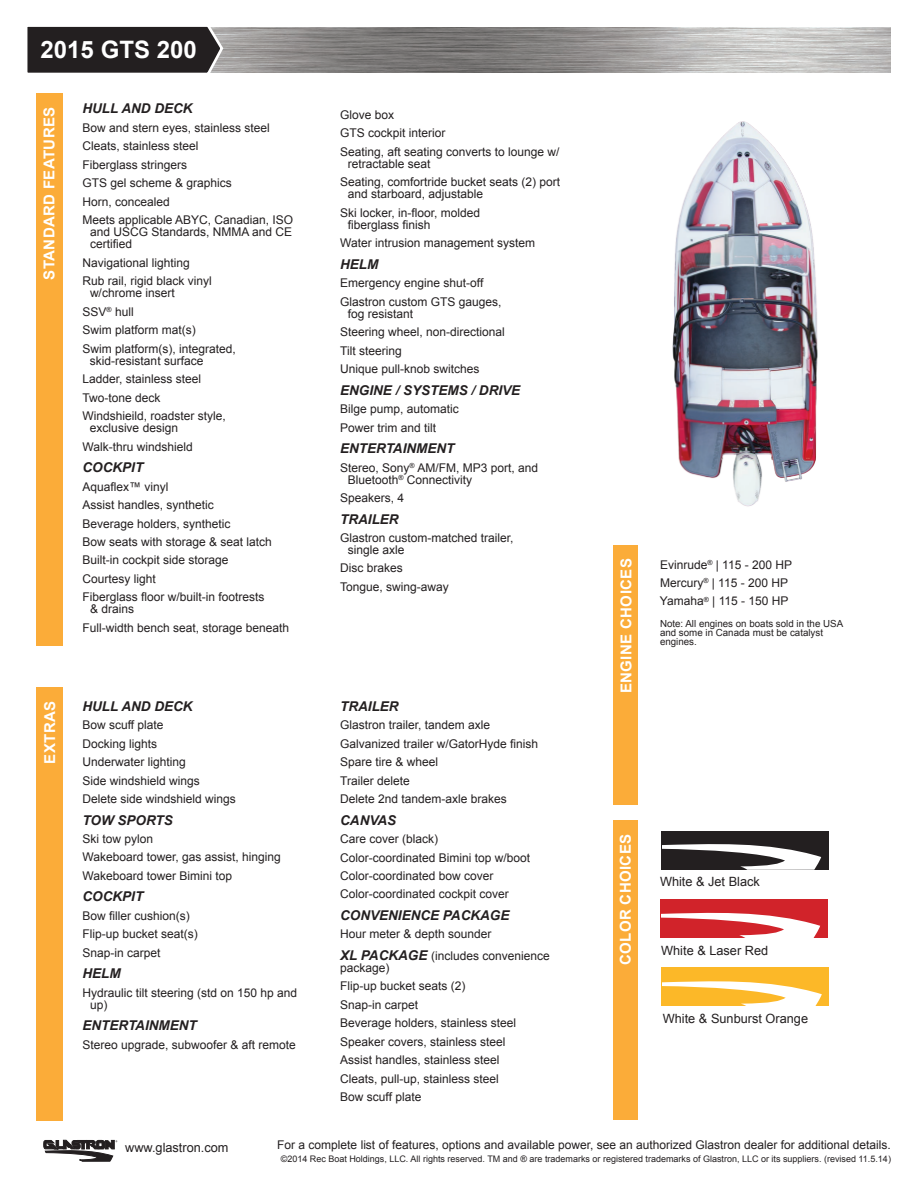
<style>
.page{position:relative;width:918px;height:1188px;background:#fff}
.page>*{position:absolute;margin:0;border:0;box-sizing:border-box;transform-origin:0 0}
.t1{font:700 24px "Arial";color:#fff}
.t2{font:700 15px "Arial";letter-spacing:.025em;color:#fff}
.t3{font:italic 700 13.5px "Arial";color:#231f20}
.t4{font:12.75px "Arial";color:#231f20}
.t5{font:12px/18.5px "Arial";color:#231f20}
.t6{font:9.75px/9px "Arial";color:#231f20}
.t7{font:9px "Arial";color:#231f20}
.s1{font-weight:700;font-style:italic;font-size:13.5px}
</style>
<div class="page">
<img style="left:225px;top:27px;width:666px;height:45px">
<svg style="left:27px;top:26px;width:198px;height:47px;background:#322e2f"></svg>
<svg style="left:44px;top:1140px;width:73px;height:21px"></svg>
<img style="left:672px;top:121px;width:146px;height:386px">
<div style="left:614px;top:820px;width:24px;height:300px;background:#fbac39"></div>
<div style="left:614px;top:545px;width:24px;height:260px;background:#fbac39"></div>
<div style="left:36px;top:93px;width:26px;height:553px;background:#fbac39"></div>
<div style="left:36px;top:687px;width:27px;height:433px;background:#fbac39"></div>
<div style="left:661px;top:831px;width:167px;height:38px;background:#231f20"></div>
<svg style="left:662px;top:844px;width:159px;height:26px"></svg>
<div style="left:660px;top:899px;width:167px;height:38px;background:#d1232a"></div>
<svg style="left:661px;top:912px;width:161px;height:26px"></svg>
<div style="left:662px;top:968px;width:167px;height:38px;background:#fcb828"></div>
<svg style="left:663px;top:981px;width:159px;height:25px"></svg>
<h1 class="t1" style="left:41px;top:34px;width:158px">2015 GTS 200</h1>
<p class="t2" style="left:39px;top:280px;width:174px;rotate:-90deg">STANDARD FEATURES</p>
<p class="t3" style="left:82px;top:100px;width:112px">HULL AND DECK</p>
<p class="t5" style="left:82px;top:119px;width:212px">Bow and stern eyes, stainless steel<br>Cleats, stainless steel<br>Fiberglass stringers<br>GTS gel scheme &amp; graphics<br>Horn, concealed<br>Meets applicable ABYC, Canadian, ISO</p>
<p class="t5" style="left:90px;top:226px;width:204px;line-height:12px">and USCG Standards, NMMA and CE certified</p>
<p class="t5" style="left:82px;top:253px;width:131px">Navigational lighting<br>Rub rail, rigid black vinyl</p>
<p class="t5" style="left:82px;top:284px;width:155px;text-indent:8px">w/chrome insert<br>SSV<sup>®</sup> hull<br>Swim platform mat(s)<br>Swim platform(s), integrated,</p>
<p class="t5" style="left:82px;top:351px;width:145px;text-indent:8px">skid-resistant surface<br>Ladder, stainless steel<br>Two-tone deck<br>Windshieild, roadster style,</p>
<p class="t5" style="left:82px;top:419px;width:112px;text-indent:8px">exclusive design<br>Walk-thru windshield</p>
<p class="t3" style="left:82px;top:458px;width:62px">COCKPIT</p>
<p class="t5" style="left:82px;top:477px;width:191px">Aquaflex™ vinyl<br>Assist handles, synthetic<br>Beverage holders, synthetic<br>Bow seats with storage &amp; seat latch<br>Built-in cockpit side storage<br>Courtesy light<br>Fiberglass floor w/built-in footrests</p>
<p class="t5" style="left:82px;top:600px;width:208px;text-indent:8px">&amp; drains<br>Full-width bench seat, storage beneath</p>
<p class="t2" style="left:40px;top:764px;width:64px;rotate:-90deg">EXTRAS</p>
<p class="t3" style="left:82px;top:697px;width:112px">HULL AND DECK</p>
<p class="t5" style="left:82px;top:716px;width:155px">Bow scuff plate<br>Docking lights<br>Underwater lighting<br>Side windshield wings<br>Delete side windshield wings</p>
<p class="t3" style="left:82px;top:811px;width:92px">TOW SPORTS</p>
<p class="t5" style="left:82px;top:830px;width:200px">Ski tow pylon<br>Wakeboard tower, gas assist, hinging<br>Wakeboard tower Bimini top</p>
<p class="t3" style="left:82px;top:888px;width:62px">COCKPIT</p>
<p class="t5" style="left:82px;top:907px;width:117px">Bow filler cushion(s)<br>Flip-up bucket seat(s)<br>Snap-in carpet</p>
<p class="t3" style="left:82px;top:965px;width:40px">HELM</p>
<p class="t5" style="left:90px;top:987px;width:209px;line-height:12px;text-indent:-8px">Hydraulic tilt steering (std on 150 hp and up)</p>
<p class="t3" style="left:82px;top:1017px;width:116px">ENTERTAINMENT</p>
<p class="t5" style="left:82px;top:1035px;width:215px">Stereo upgrade, subwoofer &amp; aft remote</p>
<p class="t5" style="left:340px;top:106px;width:221px">Glove box<br>GTS cockpit interior<br>Seating, aft seating converts to lounge w/</p>
<p class="t5" style="left:340px;top:155px;width:222px;text-indent:8px">retractable seat<br>Seating, comfortride bucket seats (2) port</p>
<p class="t5" style="left:340px;top:185px;width:144px;text-align:right">and starboard, adjustable<br>Ski locker, in-floor, molded</p>
<p class="t5" style="left:340px;top:216px;width:196px;text-indent:8px">fiberglass finish<br>Water intrusion management system</p>
<p class="t3" style="left:340px;top:255px;width:40px">HELM</p>
<p class="t5" style="left:340px;top:274px;width:163px">Emergency engine shut-off<br>Glastron custom GTS gauges,</p>
<p class="t5" style="left:340px;top:304px;width:166px;text-indent:8px">fog resistant<br>Steering wheel, non-directional<br>Tilt steering<br>Unique pull-knob switches</p>
<p class="t3" style="left:340px;top:381px;width:182px">ENGINE / SYSTEMS / DRIVE</p>
<p class="t5" style="left:340px;top:400px;width:120px">Bilge pump, automatic<br>Power trim and tilt</p>
<p class="t3" style="left:340px;top:439px;width:116px">ENTERTAINMENT</p>
<p class="t5" style="left:348px;top:461px;width:192px;line-height:12px;text-indent:-7px">Stereo, Sony<sup>®</sup> AM/FM, MP3 port, and<br>Bluetooth<sup>®</sup> Connectivity</p>
<p class="t5" style="left:340px;top:489px;width:66px">Speakers, 4</p>
<p class="t3" style="left:340px;top:510px;width:60px">TRAILER</p>
<p class="t5" style="left:348px;top:532px;width:167px;line-height:12px;text-indent:-8px">Glastron custom-matched trailer, single axle</p>
<p class="t5" style="left:340px;top:559px;width:110px">Disc brakes<br>Tongue, swing-away</p>
<p class="t5" style="left:660px;top:555px;width:134px">Evinrude<sup>®</sup> | 115 - 200 HP<br>Mercury<sup>®</sup> | 115 - 200 HP<br>Yamaha<sup>®</sup> | 115 - 150 HP</p>
<p class="t6" style="left:660px;top:620px;width:185px">Note: All engines on boats sold in the USA and some in Canada must be catalyst engines.</p>
<p class="t2" style="left:616px;top:693px;width:136px;rotate:-90deg">ENGINE CHOICES</p>
<p class="t3" style="left:340px;top:697px;width:60px">TRAILER</p>
<p class="t5" style="left:340px;top:716px;width:200px">Glastron trailer, tandem axle<br>Galvanized trailer w/GatorHyde finish<br>Spare tire &amp; wheel<br>Trailer delete<br>Delete 2nd tandem-axle brakes</p>
<p class="t3" style="left:340px;top:811px;width:58px">CANVAS</p>
<p class="t5" style="left:340px;top:830px;width:192px">Care cover (black)<br>Color-coordinated Bimini top w/boot<br>Color-coordinated bow cover<br>Color-coordinated cockpit cover</p>
<p class="t3" style="left:340px;top:906px;width:171px">CONVENIENCE PACKAGE</p>
<p class="t5" style="left:340px;top:924px;width:211px;line-height:21.5px">Hour meter &amp; depth sounder<br><span class="s1">XL PACKAGE</span> (includes convenience</p>
<p class="t5" style="left:340px;top:959px;width:178px">package)<br>Flip-up bucket seats (2)<br>Snap-in carpet<br>Beverage holders, stainless steel<br>Speaker covers, stainless steel<br>Assist handles, stainless steel<br>Cleats, pull-up, stainless steel<br>Bow scuff plate</p>
<p class="t2" style="left:615px;top:965px;width:133px;rotate:-90deg">COLOR CHOICES</p>
<p class="t4" style="left:660px;top:874px;width:101px">White &amp; Jet Black</p>
<p class="t4" style="left:661px;top:942px;width:108px">White &amp; Laser Red</p>
<p class="t4" style="left:663px;top:1010px;width:147px">White &amp; Sunburst Orange</p>
<p class="t4" style="left:125px;top:1139px;width:105px">www.glastron.com</p>
<p class="t5" style="left:277px;top:1136px;width:615px">For a complete list of features, options and available power, see an authorized Glastron dealer for additional details.</p>
<p class="t7" style="left:281px;top:1153px;width:612px">©2014 Rec Boat Holdings, LLC. All rights reserved. TM and ® are trademarks or registered trademarks of Glastron, LLC or its suppliers. (revised 11.5.14)</p>
</div>
